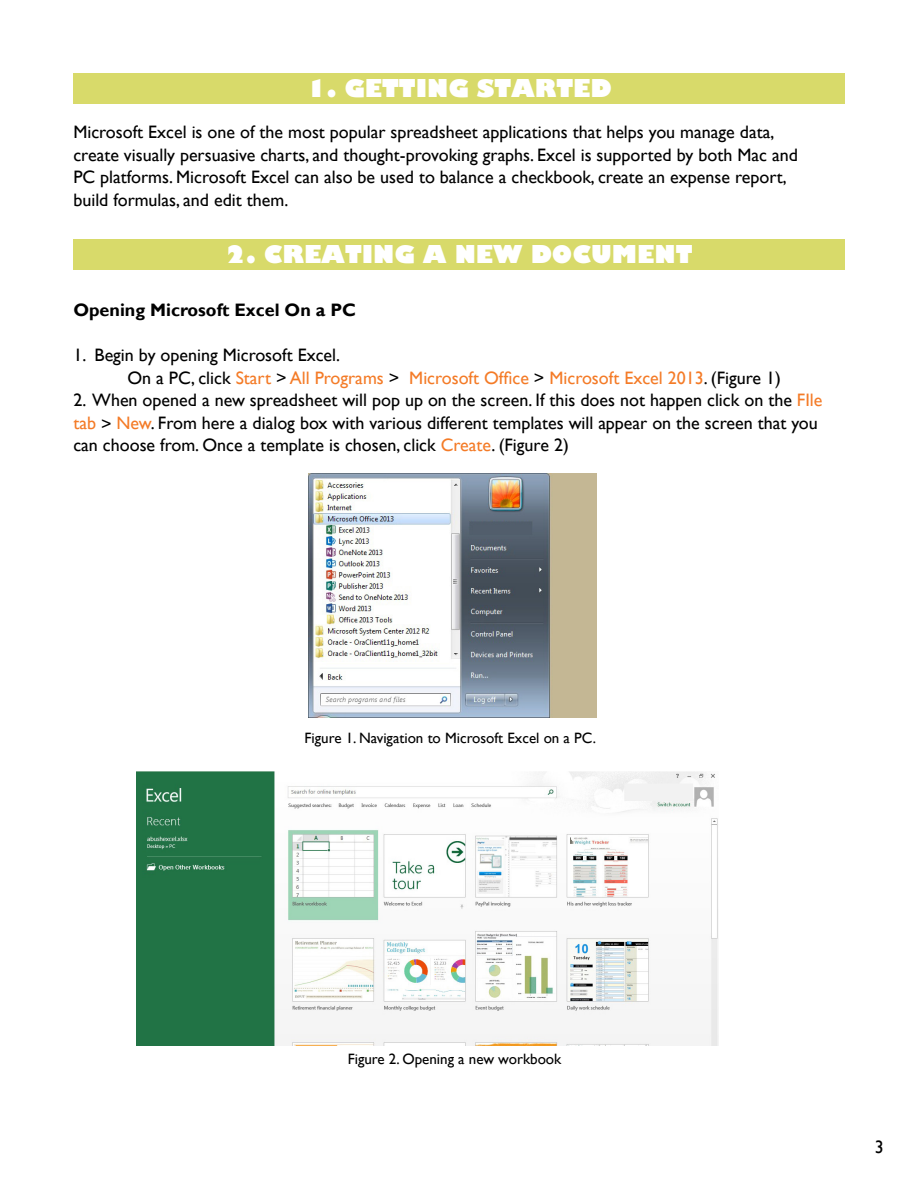
<style>
.page{position:relative;width:918px;height:1188px;background:#fff}
.page>*{position:absolute;margin:0;border:0;box-sizing:border-box;transform-origin:0 0}
.t1{font:800 24px "Gill Sans";color:#fff}
.t2{font:18px/22.5px "Gill Sans";color:#000}
.t3{font:700 18px "Gill Sans";color:#000}
.t4{font:15px "Gill Sans";color:#000}
.s1{color:#f47b27}
</style>
<div class="page">
<div style="left:73px;top:73px;width:772px;height:31px;background:#d8da6a"></div>
<div style="left:73px;top:239px;width:772px;height:31px;background:#d8da6a"></div>
<img style="left:308px;top:474px;width:289px;height:243px">
<img style="left:136px;top:771px;width:582px;height:275px">
<h1 class="t1" style="left:306px;top:69px;width:307px">1. GETTING STARTED</h1>
<p class="t2" style="left:73px;top:121px;width:726px">Microsoft Excel is one of the most popular spreadsheet applications that helps you manage data, create visually persuasive charts, and thought-provoking graphs. Excel is supported by both Mac and PC platforms. Microsoft Excel can also be used to balance a checkbook, create an expense report, build formulas, and edit them.</p>
<h1 class="t1" style="left:226px;top:235px;width:468px">2. CREATING A NEW DOCUMENT</h1>
<p class="t3" style="left:73px;top:300px;width:284px">Opening Microsoft Excel On a PC</p>
<p class="t2" style="left:127px;top:345px;width:655px;text-indent:-54px">1. Begin by opening Microsoft Excel.<br>On a PC, click <span class="s1">Start</span> &gt; <span class="s1">All Programs</span> &gt; <span class="s1">Microsoft Office</span> &gt; <span class="s1">Microsoft Excel 2013</span>. (Figure 1)</p>
<p class="t2" style="left:73px;top:390px;width:751px">2. When opened a new spreadsheet will pop up on the screen. If this does not happen click on the <span class="s1">FIle tab</span> &gt; <span class="s1">New</span>. From here a dialog box with various different templates will appear on the screen that you can choose from. Once a template is chosen, click <span class="s1">Create</span>. (Figure 2)</p>
<p class="t4" style="left:305px;top:729px;width:293px">Figure 1. Navigation to Microsoft Excel on a PC.</p>
<p class="t4" style="left:348px;top:1051px;width:215px">Figure 2. Opening a new workbook</p>
<p class="t2" style="left:875px;top:1136px;width:10px">3</p>
</div>
